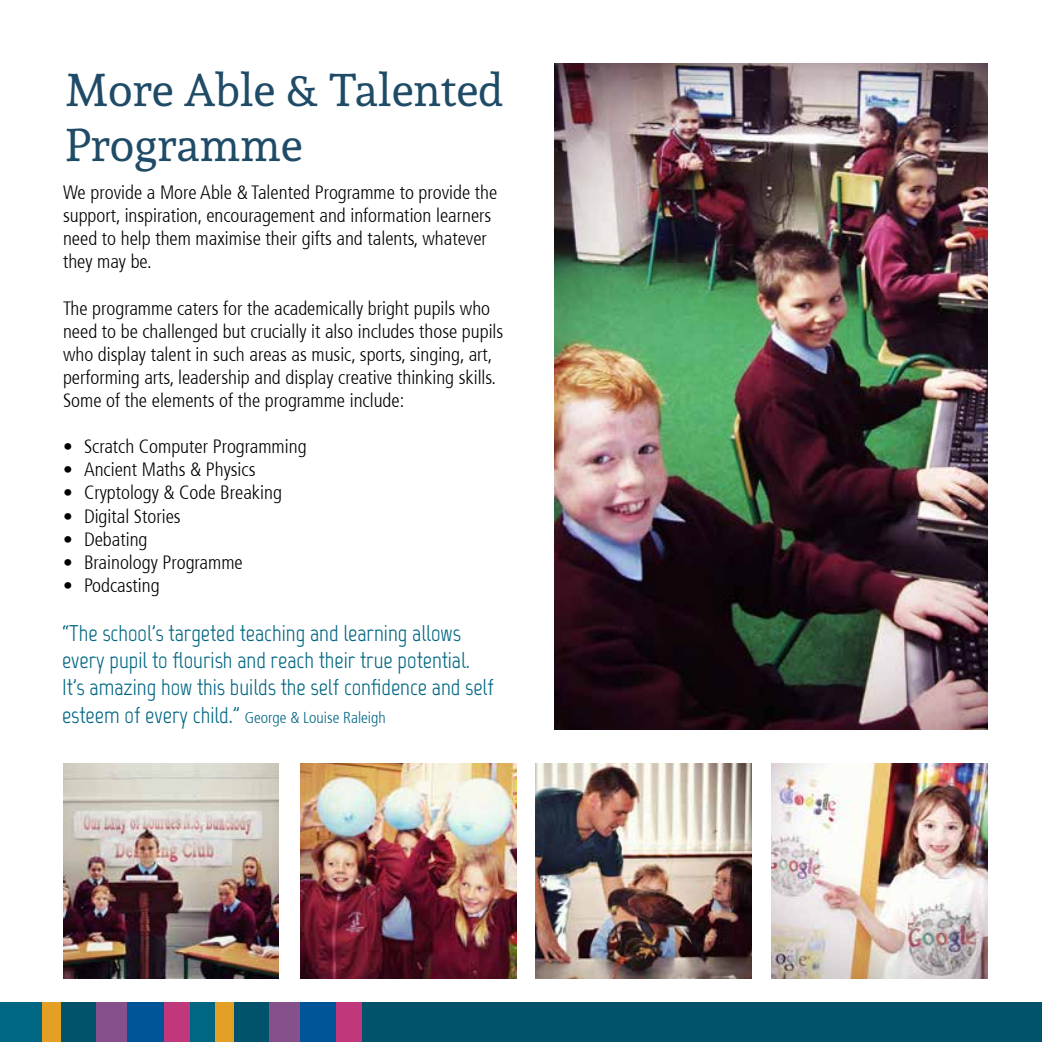
<style>
.page{position:relative;width:1042px;height:1042px;background:#fff}
.page>*{position:absolute;margin:0;border:0;box-sizing:border-box;transform-origin:0 0}
.t1{font:45.5px/54.6px "Andada";color:#1f4b67}
.t2{font:22.75px/27.3px "Marvel";color:#006682}
.t3{font:300 condensed 19.25px/23.1px "Frutiger 47";color:#000}
.s1{font-family:"Frutiger 47";font-weight:300;font-stretch:condensed;font-size:15.75px}
</style>
<div class="page">
<div style="left:0;top:1002px;width:43px;height:40px;background:#006682"></div>
<div style="left:189px;top:1002px;width:27px;height:40px;background:#006682"></div>
<div style="left:42px;top:1002px;width:20px;height:40px;background:#e4a024"></div>
<div style="left:215px;top:1002px;width:20px;height:40px;background:#e4a024"></div>
<div style="left:62px;top:1002px;width:36px;height:40px;background:#00536b"></div>
<div style="left:234px;top:1002px;width:37px;height:40px;background:#00536b"></div>
<div style="left:360px;top:1002px;width:682px;height:40px;background:#00536b"></div>
<div style="left:126px;top:1002px;width:40px;height:40px;background:#005498"></div>
<div style="left:298px;top:1002px;width:40px;height:40px;background:#005498"></div>
<div style="left:97px;top:1002px;width:30px;height:40px;background:#86518a"></div>
<div style="left:269px;top:1002px;width:31px;height:40px;background:#86518a"></div>
<div style="left:164px;top:1002px;width:25px;height:40px;background:#c0387b"></div>
<div style="left:336px;top:1002px;width:26px;height:40px;background:#c0387b"></div>
<img style="left:300px;top:763px;width:216px;height:216px">
<img style="left:63px;top:763px;width:216px;height:216px">
<img style="left:536px;top:763px;width:216px;height:216px">
<img style="left:771px;top:763px;width:216px;height:216px">
<img style="left:554px;top:63px;width:433px;height:666px">
<h1 class="t1" style="left:65px;top:62px;width:440px">More Able &amp; Talented<br>Programme</h1>
<p class="t3" style="left:63px;top:181px;width:436px">We provide a More Able &amp; Talented Programme to provide the support, inspiration, encouragement and information learners need to help them maximise their gifts and talents, whatever they may be.</p>
<p class="t3" style="left:63px;top:297px;width:442px">The programme caters for the academically bright pupils who need to be challenged but crucially it also includes those pupils who display talent in such areas as music, sports, singing, art, performing arts, leadership and display creative thinking skills.<br>Some of the elements of the programme include:</p>
<p class="t3" style="left:63px;top:435px;width:245px">• Scratch Computer Programming</p>
<p class="t3" style="left:63px;top:458px;width:194px">• Ancient Maths &amp; Physics</p>
<p class="t3" style="left:63px;top:481px;width:220px">• Cryptology &amp; Code Breaking</p>
<p class="t3" style="left:63px;top:505px;width:119px">• Digital Stories</p>
<p class="t3" style="left:63px;top:528px;width:86px">• Debating</p>
<p class="t3" style="left:63px;top:551px;width:181px">• Brainology Programme</p>
<p class="t3" style="left:63px;top:574px;width:98px">• Podcasting</p>
<p class="t2" style="left:62px;top:619px;width:433px">“The school's targeted teaching and learning allows every pupil to flourish and reach their true potential.<br>It's amazing how this builds the self confidence and self esteem of every child.” <span class="s1">George &amp; Louise Raleigh</span></p>
</div>
